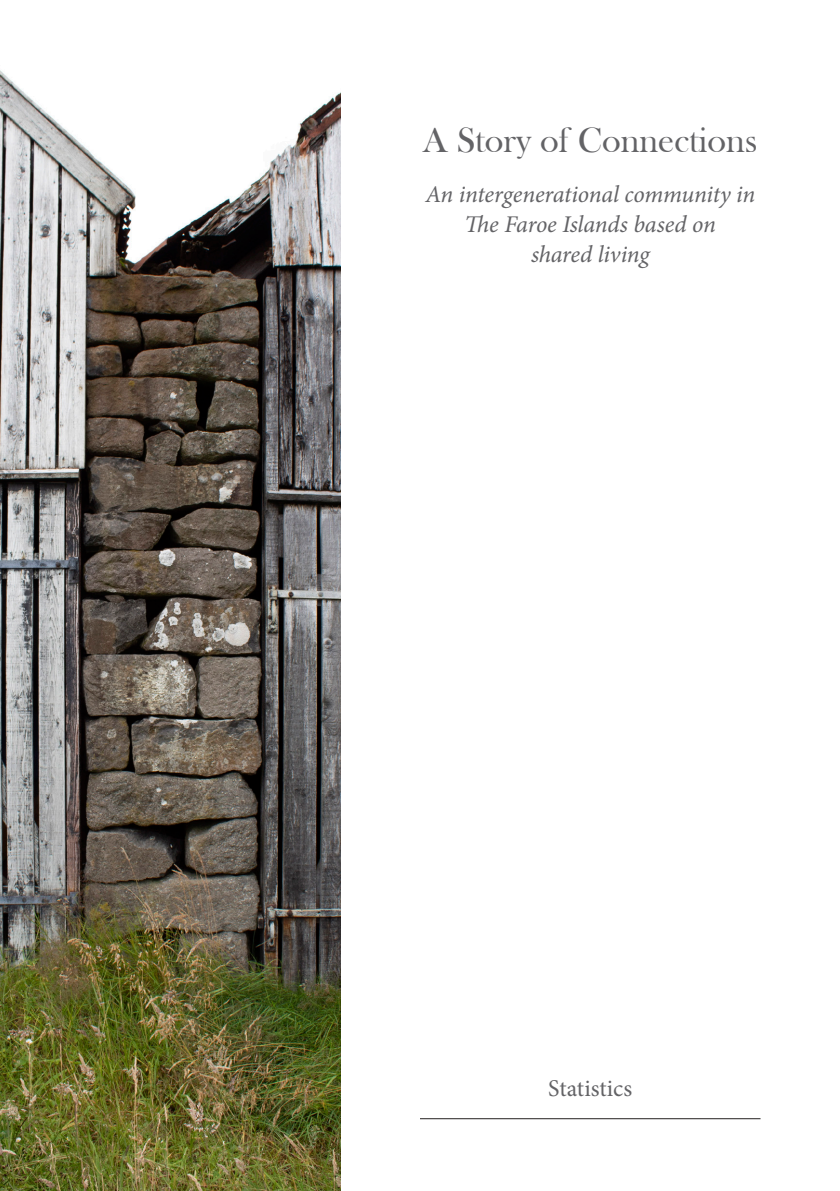
<style>
.page{position:relative;width:840px;height:1191px;background:#fff}
.page>*{position:absolute;margin:0;border:0;box-sizing:border-box;transform-origin:0 0}
.t1{font:36px "Bask Old Face";color:#636366}
.t2{font:italic 24px/30px "Minion Pro";letter-spacing:-.01em;color:#636366;text-align:center}
.t3{font:24px "Minion Pro";color:#636366}
</style>
<div class="page">
<img style="left:0;top:70px;width:340px;height:1121px">
<hr style="left:420px;top:1118px;width:340px;height:1px;background:#231f20">
<h1 class="t1" style="left:422px;top:121px;width:336px">A Story of Connections</h1>
<p class="t2" style="left:425px;top:179px;width:331px">An intergenerational community in<br>The Faroe Islands based on<br>shared living</p>
<p class="t3" style="left:548px;top:1072px;width:85px">Statistics</p>
</div>
